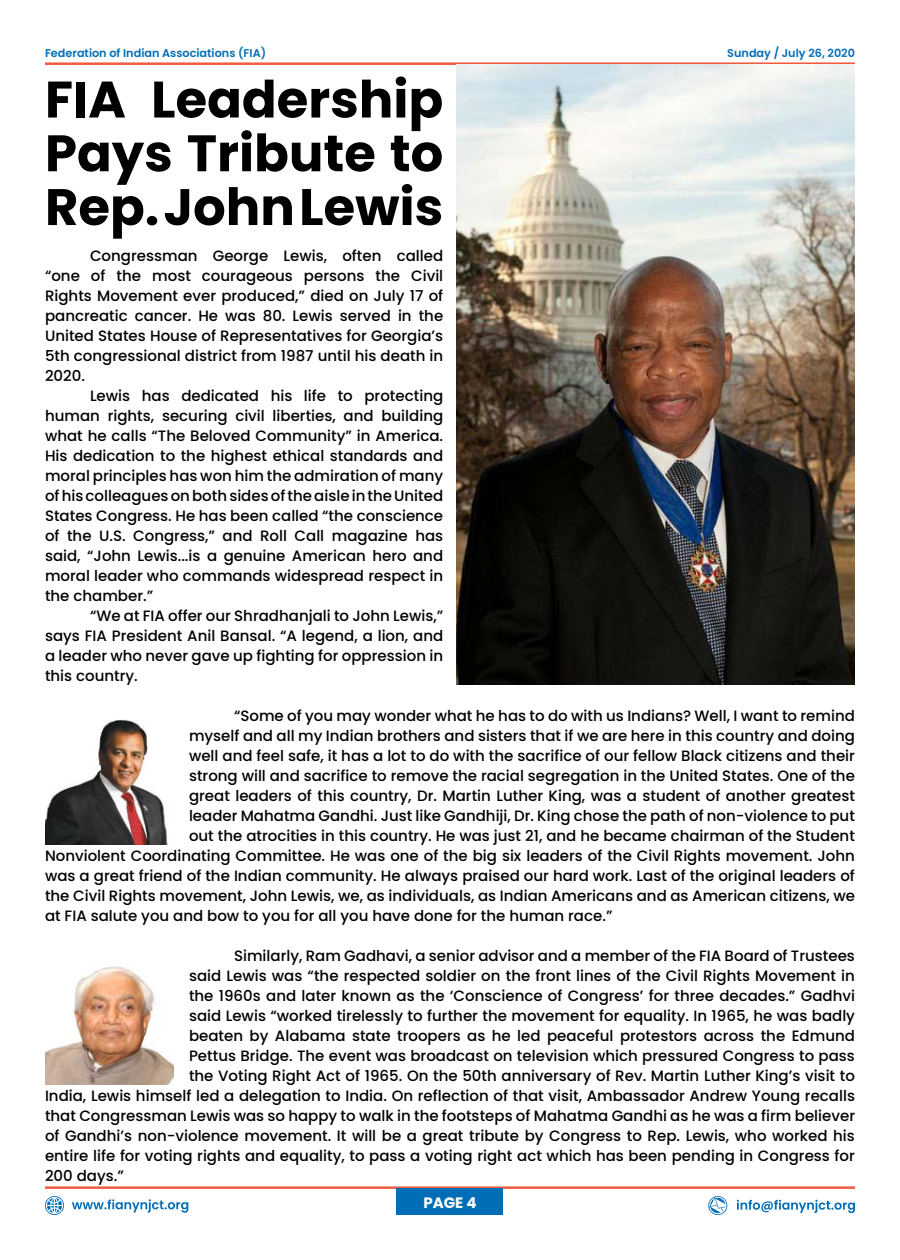
<style>
.page{position:relative;width:900px;height:1260px;background:#fff}
.page>*{position:absolute;margin:0;border:0;box-sizing:border-box;transform-origin:0 0}
.t1{font:700 51.25px/53.8px "Poppins";color:#000;text-align:justify}
.t2{font:500 15px/20px "Poppins";color:#000;text-align:justify}
.t3{font:700 15px "Poppins";color:#fff}
.t4{font:600 11.25px "Poppins";color:#006eb7}
</style>
<div class="page">
<hr style="left:45px;top:1186px;width:810px;height:3px;background:#f15b40">
<hr style="left:45px;top:62px;width:810px;height:3px;background:#f15b40">
<svg style="left:737px;top:1200px;width:118px;height:13px"></svg>
<svg style="left:708px;top:1196px;width:19px;height:19px"></svg>
<svg style="left:72px;top:1199px;width:116px;height:14px"></svg>
<svg style="left:45px;top:1196px;width:19px;height:19px"></svg>
<div style="left:397px;top:1189px;width:106px;height:26px;background:#006eb7"></div>
<img style="left:457px;top:65px;width:398px;height:620px">
<img style="left:45px;top:719px;width:123px;height:126px">
<img style="left:45px;top:966px;width:129px;height:119px">
<p class="t4" style="left:45px;top:46px;width:223px">Federation of Indian Associations (FIA)</p>
<p class="t4" style="left:727px;top:46px;width:129px">Sunday / July 26, 2020</p>
<h1 class="t1" style="left:45px;top:73px;width:400px">FIA Leadership Pays Tribute to Rep. John Lewis</h1>
<p class="t2" style="left:45px;top:246px;width:400px;text-indent:45px">Congressman George Lewis, often called “one of the most courageous persons the Civil Rights Movement ever produced,” died on July 17 of pancreatic cancer. He was 80. Lewis served in the United States House of Representatives for Georgia’s 5th congressional district from 1987 until his death in 2020.</p>
<p class="t2" style="left:45px;top:386px;width:400px;text-indent:45px">Lewis has dedicated his life to protecting human rights, securing civil liberties, and building what he calls “The Beloved Community” in America.<br>His dedication to the highest ethical standards and moral principles has won him the admiration of many of his colleagues on both sides of the aisle in the United States Congress. He has been called “the conscience of the U.S. Congress,” and Roll Call magazine has said, “John Lewis...is a genuine American hero and moral leader who commands widespread respect in the chamber.”</p>
<p class="t2" style="left:45px;top:605px;width:400px;text-indent:45px">“We at FIA offer our Shradhanjali to John Lewis,” says FIA President Anil Bansal. “A legend, a lion, and a leader who never gave up fighting for oppression in this country.</p>
<p class="t2" style="left:234px;top:706px;width:623px">“Some of you may wonder what he has to do with us Indians? Well, I want to remind</p>
<p class="t2" style="left:189px;top:726px;width:667px">myself and all my Indian brothers and sisters that if we are here in this country and doing</p>
<p class="t2" style="left:189px;top:746px;width:668px">well and feel safe, it has a lot to do with the sacrifice of our fellow Black citizens and their</p>
<p class="t2" style="left:189px;top:766px;width:667px">strong will and sacrifice to remove the racial segregation in the United States. One of the</p>
<p class="t2" style="left:189px;top:786px;width:668px">great leaders of this country, Dr. Martin Luther King, was a student of another greatest</p>
<p class="t2" style="left:189px;top:806px;width:667px">leader Mahatma Gandhi. Just like Gandhiji, Dr. King chose the path of non-violence to put</p>
<p class="t2" style="left:189px;top:826px;width:667px">out the atrocities in this country. He was just 21, and he became chairman of the Student</p>
<p class="t2" style="left:45px;top:846px;width:811px">Nonviolent Coordinating Committee. He was one of the big six leaders of the Civil Rights movement. John</p>
<p class="t2" style="left:45px;top:866px;width:811px">was a great friend of the Indian community. He always praised our hard work. Last of the original leaders of</p>
<p class="t2" style="left:45px;top:886px;width:812px">the Civil Rights movement, John Lewis, we, as individuals, as Indian Americans and as American citizens, we</p>
<p class="t2" style="left:45px;top:906px;width:569px">at FIA salute you and bow to you for all you have done for the human race.”</p>
<p class="t2" style="left:234px;top:946px;width:622px">Similarly, Ram Gadhavi, a senior advisor and a member of the FIA Board of Trustees</p>
<p class="t2" style="left:189px;top:966px;width:667px">said Lewis was “the respected soldier on the front lines of the Civil Rights Movement in</p>
<p class="t2" style="left:189px;top:986px;width:668px">the 1960s and later known as the ‘Conscience of Congress’ for three decades.” Gadhvi</p>
<p class="t2" style="left:189px;top:1006px;width:668px">said Lewis “worked tirelessly to further the movement for equality. In 1965, he was badly</p>
<p class="t2" style="left:189px;top:1026px;width:668px">beaten by Alabama state troopers as he led peaceful protestors across the Edmund</p>
<p class="t2" style="left:189px;top:1046px;width:667px">Pettus Bridge. The event was broadcast on television which pressured Congress to pass</p>
<p class="t2" style="left:189px;top:1066px;width:668px">the Voting Right Act of 1965. On the 50th anniversary of Rev. Martin Luther King’s visit to</p>
<p class="t2" style="left:45px;top:1086px;width:812px">India, Lewis himself led a delegation to India. On reflection of that visit, Ambassador Andrew Young recalls</p>
<p class="t2" style="left:45px;top:1106px;width:812px">that Congressman Lewis was so happy to walk in the footsteps of Mahatma Gandhi as he was a firm believer</p>
<p class="t2" style="left:45px;top:1126px;width:811px">of Gandhi’s non-violence movement. It will be a great tribute by Congress to Rep. Lewis, who worked his</p>
<p class="t2" style="left:45px;top:1146px;width:811px">entire life for voting rights and equality, to pass a voting right act which has been pending in Congress for</p>
<p class="t2" style="left:45px;top:1166px;width:80px">200 days.”</p>
<p class="t3" style="left:423px;top:1194px;width:55px">PAGE 4</p>
</div>
